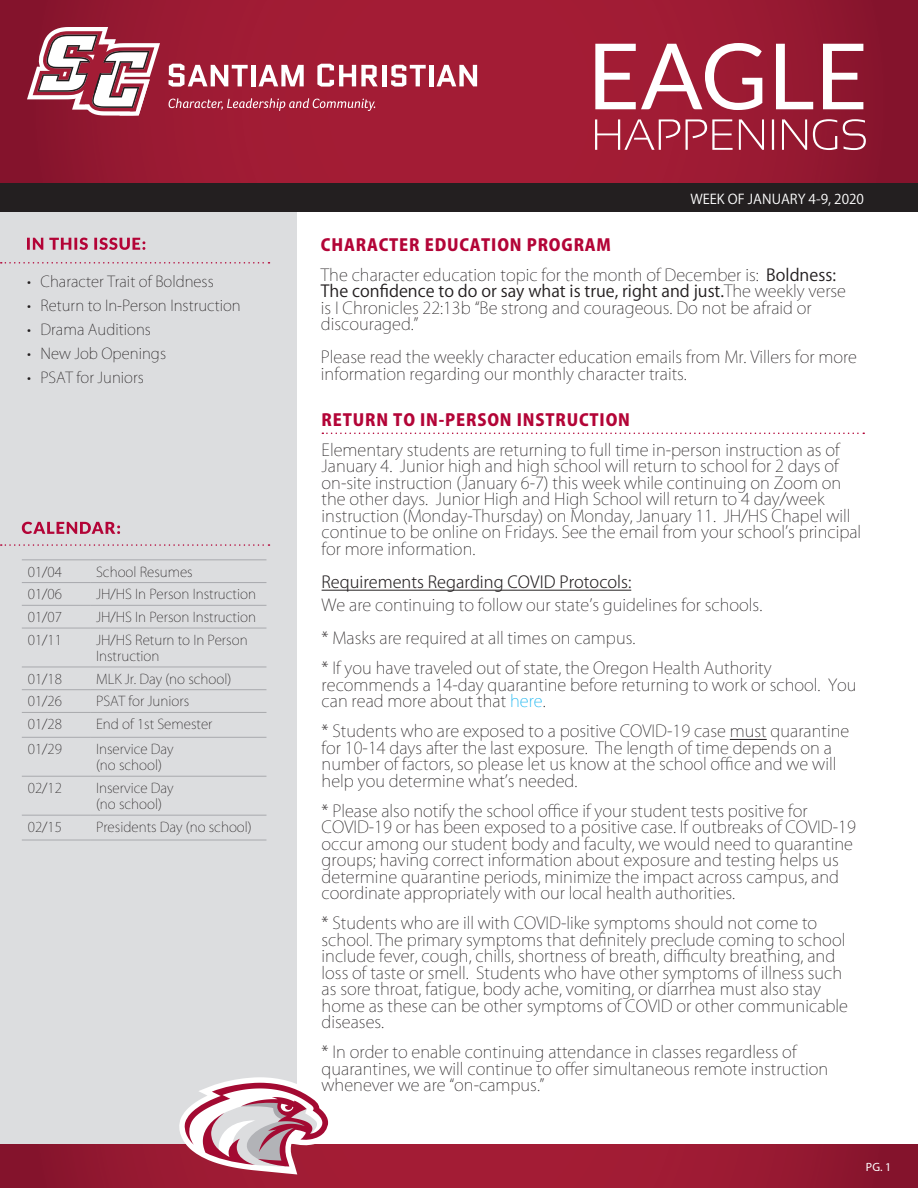
<style>
.page{position:relative;width:918px;height:1188px;background:#fff}
.page>*{position:absolute;margin:0;border:0;box-sizing:border-box;transform-origin:0 0}
.t1{font:200 16.5px/16.5px "Koz Go Pr 6 N";color:#231f20}
.t2{font:800 16.5px "Koz Go Pro";letter-spacing:.05em;color:#b30437}
.t3{font:300 16.5px "Koz Go Pr 6 N";color:#231f20}
.t4{font:200 15px "Koz Go Pr 6 N";color:#231f20}
.t5{font:200 13.5px/16.2px "Koz Go Pr 6 N";color:#231f20}
.t6{font:13.5px "Koz Go Pro";color:#fff}
.t7{font:12px "Myriad Pro";color:#fff}
.s1{font-weight:400}
.s2{color:#00aeef}
</style>
<div class="page">
<div style="left:0;top:184px;width:297px;height:979px;background:#dcdddf"></div>
<svg style="left:0;top:0;width:918px;height:184px;background:#991932"></svg>
<div style="left:0;top:184px;width:918px;height:28px;background:#231f20"></div>
<svg style="left:27px;top:27px;width:133px;height:89px"></svg>
<svg style="left:169px;top:98px;width:206px;height:13px;background:#b3495d"></svg>
<svg style="left:169px;top:64px;width:79px;height:23px"></svg>
<hr style="left:251px;top:65px;width:4px;height:21px;background:#fff">
<svg style="left:258px;top:65px;width:46px;height:21px"></svg>
<svg style="left:317px;top:64px;width:61px;height:23px"></svg>
<hr style="left:382px;top:65px;width:4px;height:21px;background:#fff">
<svg style="left:391px;top:65px;width:35px;height:22px"></svg>
<hr style="left:429px;top:65px;width:4px;height:21px;background:#fff">
<svg style="left:437px;top:65px;width:40px;height:21px"></svg>
<svg style="left:0;top:1145px;width:918px;height:43px;background:#991932"></svg>
<svg style="left:595px;top:43px;width:268px;height:67px"></svg>
<svg style="left:27px;top:238px;width:118px;height:12px"></svg>
<svg style="left:22px;top:522px;width:98px;height:12px"></svg>
<hr style="left:22px;top:560px;width:68px;height:1px;background:#a8a9ad">
<hr style="left:90px;top:560px;width:176px;height:1px;background:#a8a9ad">
<hr style="left:22px;top:582px;width:68px;height:1px;background:#a8a9ad">
<hr style="left:90px;top:582px;width:176px;height:1px;background:#a8a9ad">
<hr style="left:22px;top:605px;width:68px;height:1px;background:#a8a9ad">
<hr style="left:90px;top:605px;width:176px;height:1px;background:#a8a9ad">
<hr style="left:22px;top:628px;width:68px;height:1px;background:#a8a9ad">
<hr style="left:90px;top:628px;width:176px;height:1px;background:#a8a9ad">
<hr style="left:22px;top:667px;width:68px;height:1px;background:#a8a9ad">
<hr style="left:90px;top:667px;width:176px;height:1px;background:#a8a9ad">
<hr style="left:22px;top:689px;width:68px;height:1px;background:#a8a9ad">
<hr style="left:90px;top:689px;width:176px;height:1px;background:#a8a9ad">
<hr style="left:22px;top:712px;width:68px;height:1px;background:#a8a9ad">
<hr style="left:90px;top:712px;width:176px;height:1px;background:#a8a9ad">
<hr style="left:22px;top:737px;width:68px;height:1px;background:#a8a9ad">
<hr style="left:90px;top:737px;width:176px;height:1px;background:#a8a9ad">
<hr style="left:22px;top:776px;width:68px;height:1px;background:#a8a9ad">
<hr style="left:90px;top:776px;width:176px;height:1px;background:#a8a9ad">
<hr style="left:22px;top:815px;width:68px;height:1px;background:#a8a9ad">
<hr style="left:90px;top:815px;width:176px;height:1px;background:#a8a9ad">
<hr style="left:22px;top:840px;width:68px;height:1px;background:#a8a9ad">
<hr style="left:90px;top:840px;width:176px;height:1px;background:#a8a9ad">
<svg style="left:595px;top:119px;width:271px;height:31px;background:#ad4559"></svg>
<svg style="left:1px;top:262px;width:268px;height:2px"></svg>
<svg style="left:1px;top:544px;width:268px;height:2px"></svg>
<svg style="left:179px;top:1077px;width:155px;height:97px"></svg>
<svg style="left:322px;top:433px;width:542px;height:1px"></svg>
<hr style="left:322px;top:590px;width:309px;height:1px;background:#231f20">
<hr style="left:730px;top:739px;width:37px;height:1px;background:#231f20">
<p class="t4" style="left:27px;top:273px;width:188px">• Character Trait of Boldness</p>
<p class="t4" style="left:27px;top:297px;width:215px">• Return to In-Person Instruction</p>
<p class="t4" style="left:27px;top:321px;width:126px">• Drama Auditions</p>
<p class="t4" style="left:27px;top:345px;width:141px">• New Job Openings</p>
<p class="t4" style="left:27px;top:369px;width:118px">• PSAT for Juniors</p>
<p class="t5" style="left:28px;top:564px;width:36px">01/04</p>
<p class="t5" style="left:96px;top:564px;width:98px">School Resumes</p>
<p class="t5" style="left:28px;top:587px;width:36px">01/06</p>
<p class="t5" style="left:96px;top:587px;width:162px">JH/HS In Person Instruction</p>
<p class="t5" style="left:28px;top:609px;width:36px">01/07</p>
<p class="t5" style="left:96px;top:609px;width:162px">JH/HS In Person Instruction</p>
<p class="t5" style="left:28px;top:632px;width:36px">01/11</p>
<p class="t5" style="left:96px;top:632px;width:153px">JH/HS Return to In Person<br>Instruction</p>
<p class="t5" style="left:28px;top:671px;width:36px">01/18</p>
<p class="t5" style="left:96px;top:671px;width:137px">MLK Jr. Day (no school)</p>
<p class="t5" style="left:28px;top:694px;width:36px">01/26</p>
<p class="t5" style="left:96px;top:694px;width:95px">PSAT for Juniors</p>
<p class="t5" style="left:28px;top:716px;width:36px">01/28</p>
<p class="t5" style="left:96px;top:716px;width:118px">End of 1st Semester</p>
<p class="t5" style="left:28px;top:741px;width:36px">01/29</p>
<p class="t5" style="left:96px;top:741px;width:79px">Inservice Day (no school)</p>
<p class="t5" style="left:28px;top:780px;width:36px">02/12</p>
<p class="t5" style="left:96px;top:780px;width:79px">Inservice Day (no school)</p>
<p class="t5" style="left:28px;top:819px;width:36px">02/15</p>
<p class="t5" style="left:96px;top:819px;width:157px">Presidents Day (no school)</p>
<p class="t6" style="left:690px;top:191px;width:175px">WEEK OF JANUARY 4-9, 2020</p>
<p class="t2" style="left:321px;top:234px;width:292px">CHARACTER EDUCATION PROGRAM</p>
<p class="t1" style="left:321px;top:267px;width:527px">The character education topic for the month of December is: <span class="s1">Boldness:<br>The confidence to do or say what is true, right and just.</span>The weekly verse is I Chronicles 22:13b “Be strong and courageous. Do not be afraid or discouraged.”</p>
<p class="t1" style="left:321px;top:349px;width:538px">Please read the weekly character education emails from Mr. Villers for more information regarding our monthly character traits.</p>
<p class="t2" style="left:322px;top:409px;width:310px">RETURN TO IN-PERSON INSTRUCTION</p>
<p class="t1" style="left:322px;top:442px;width:541px">Elementary students are returning to full time in-person instruction as of January 4. Junior high and high school will return to school for 2 days of on-site instruction (January 6-7) this week while continuing on Zoom on the other days. Junior High and High School will return to 4 day/week instruction (Monday-Thursday) on Monday, January 11. JH/HS Chapel will continue to be online on Fridays. See the email from your school’s principal for more information.</p>
<p class="t3" style="left:322px;top:572px;width:311px">Requirements Regarding COVID Protocols:</p>
<p class="t1" style="left:322px;top:589px;width:442px;line-height:33px">We are continuing to follow our state’s guidelines for schools. * Masks are required at all times on campus.</p>
<p class="t1" style="left:322px;top:660px;width:536px">* If you have traveled out of state, the Oregon Health Authority recommends a 14-day quarantine before returning to work or school. You can read more about that <span class="s2">here</span>.</p>
<p class="t1" style="left:322px;top:723px;width:529px">* Students who are exposed to a positive COVID-19 case must quarantine for 10-14 days after the last exposure. The length of time depends on a number of factors, so please let us know at the school office and we will help you determine what’s needed.</p>
<p class="t1" style="left:322px;top:803px;width:536px">* Please also notify the school office if your student tests positive for COVID-19 or has been exposed to a positive case. If outbreaks of COVID-19 occur among our student body and faculty, we would need to quarantine groups; having correct information about exposure and testing helps us determine quarantine periods, minimize the impact across campus, and coordinate appropriately with our local health authorities.</p>
<p class="t1" style="left:322px;top:915px;width:528px">* Students who are ill with COVID-like symptoms should not come to school. The primary symptoms that definitely preclude coming to school include fever, cough, chills, shortness of breath, difficulty breathing, and loss of taste or smell. Students who have other symptoms of illness such as sore throat, fatigue, body ache, vomiting, or diarrhea must also stay home as these can be other symptoms of COVID or other communicable diseases.</p>
<p class="t1" style="left:322px;top:1044px;width:508px">* In order to enable continuing attendance in classes regardless of quarantines, we will continue to offer simultaneous remote instruction whenever we are “on-campus.”</p>
<p class="t7" style="left:866px;top:1159px;width:27px">pg. 1</p>
</div>
